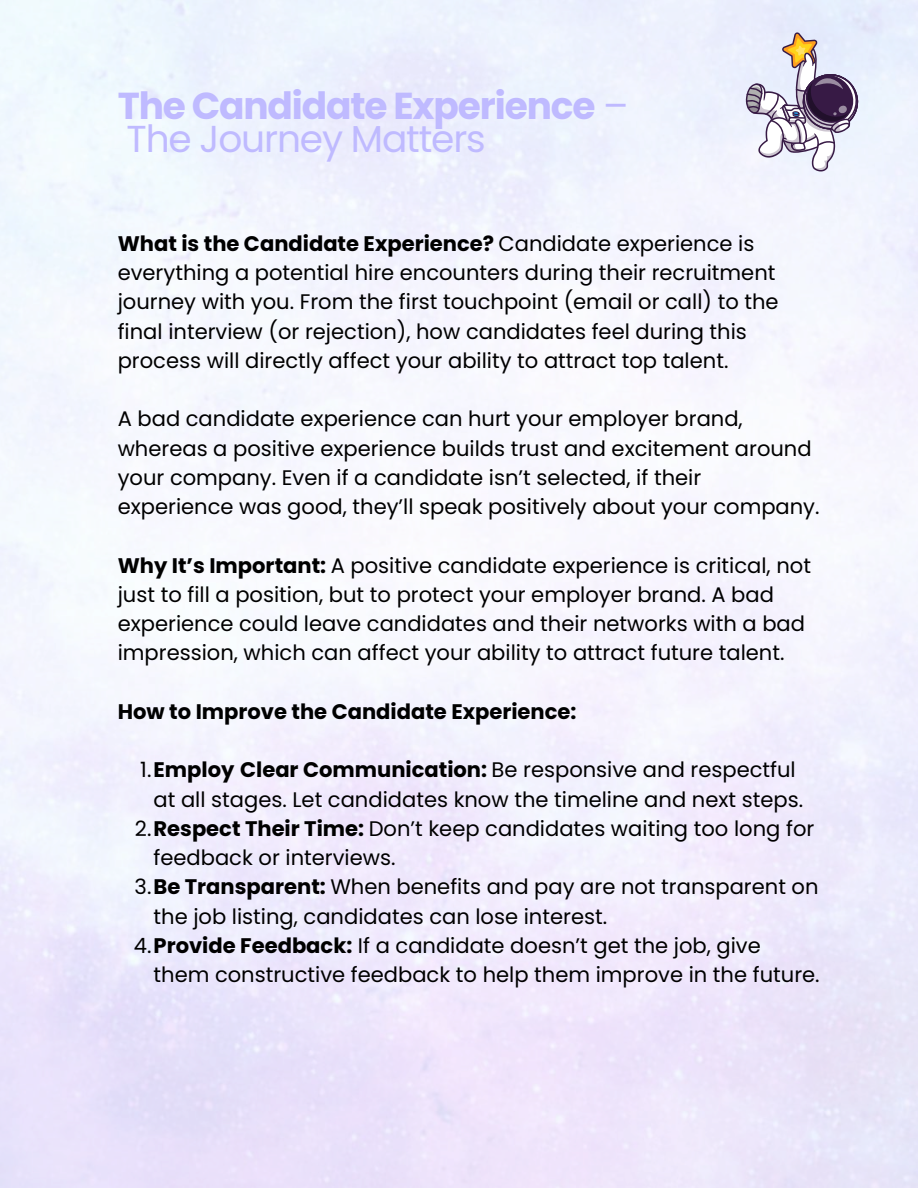
<style>
.page{position:relative;width:918px;height:1188px;background:#fff}
.page>*{position:absolute;margin:0;border:0;box-sizing:border-box;transform-origin:0 0}
.t1{font:700 37.5px/33.8px "Poppins";letter-spacing:-.03em;color:#bfbaff}
.t2{font:21px/29.2px "Poppins";color:#000}
.t3{font:700 21px "Poppins";color:#000}
.s1{font-weight:400}
.s2{font-weight:700}
</style>
<div class="page">
<svg style="left:745px;top:32px;width:117px;height:141px"></svg>
<h1 class="t1" style="left:118px;top:89px;width:512px">The Candidate Experience <span class="s1">–<br>The Journey Matters</span></h1>
<p class="t2" style="left:118px;top:229px;width:662px"><span class="s2">What is the Candidate Experience?</span> Candidate experience is everything a potential hire encounters during their recruitment journey with you. From the first touchpoint (email or call) to the final interview (or rejection), how candidates feel during this process will directly affect your ability to attract top talent.</p>
<p class="t2" style="left:118px;top:404px;width:703px">A bad candidate experience can hurt your employer brand, whereas a positive experience builds trust and excitement around your company. Even if a candidate isn’t selected, if their experience was good, they’ll speak positively about your company.</p>
<p class="t2" style="left:118px;top:551px;width:695px"><span class="s2">Why It’s Important:</span> A positive candidate experience is critical, not just to fill a position, but to protect your employer brand. A bad experience could leave candidates and their networks with a bad impression, which can affect your ability to attract future talent.</p>
<p class="t3" style="left:118px;top:697px;width:460px">How to Improve the Candidate Experience:</p>
<p class="t2" style="left:140px;top:755px;width:657px">1.<span class="s2">Employ Clear Communication:</span> Be responsive and respectful</p>
<p class="t2" style="left:154px;top:785px;width:651px">at all stages. Let candidates know the timeline and next steps.</p>
<p class="t2" style="left:135px;top:814px;width:681px">2.<span class="s2">Respect Their Time:</span> Don’t keep candidates waiting too long for</p>
<p class="t2" style="left:154px;top:843px;width:243px">feedback or interviews.</p>
<p class="t2" style="left:135px;top:872px;width:686px">3.<span class="s2">Be Transparent:</span> When benefits and pay are not transparent on</p>
<p class="t2" style="left:154px;top:902px;width:455px">the job listing, candidates can lose interest.</p>
<p class="t2" style="left:134px;top:931px;width:629px">4.<span class="s2">Provide Feedback:</span> If a candidate doesn’t get the job, give</p>
<p class="t2" style="left:154px;top:960px;width:668px">them constructive feedback to help them improve in the future.</p>
</div>
